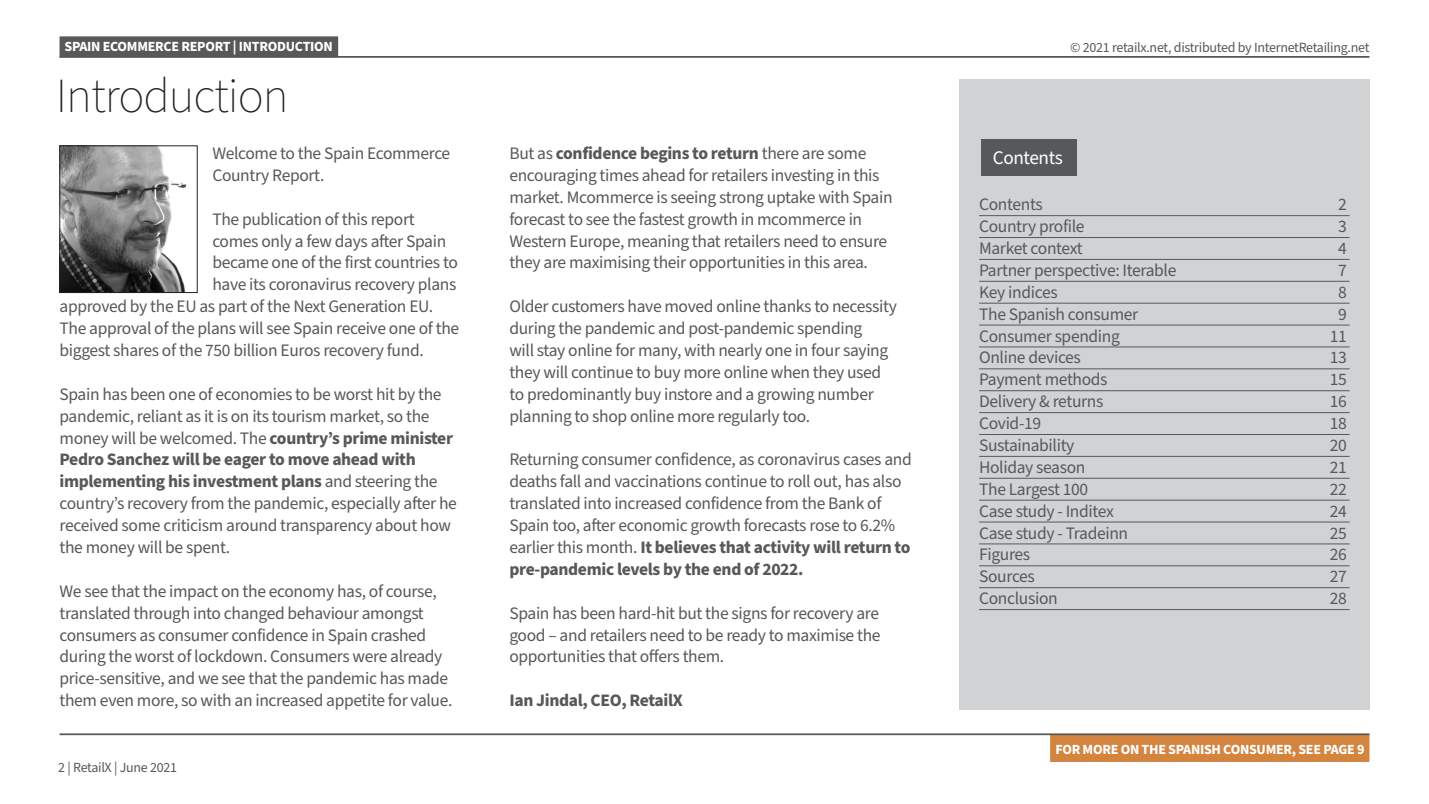
<style>
.page{position:relative;width:1429px;height:804px;background:#fff}
.page>*{position:absolute;margin:0;border:0;box-sizing:border-box;transform-origin:0 0}
.t1{font:200 49px "Source Sans Pro";letter-spacing:-.02em;color:#231f20}
.t2{font:19.25px "Source Sans Pro";letter-spacing:-.02em;color:#fff}
.t3{font:17.5px/21.9px "Source Sans Pro";letter-spacing:-.02em;color:#57585a}
.t4{font:700 17.5px "Source Sans Pro";letter-spacing:-.02em;color:#57585a}
.t5{font:700 14px "Source Sans Pro";letter-spacing:-.02em;color:#fff}
.t6{font:14px "Source Sans Pro";letter-spacing:-.02em;color:#57585a}
.s1{font-weight:700}
</style>
<div class="page">
<div style="left:1050px;top:734px;width:319px;height:28px;background:#d3843f"></div>
<hr style="left:60px;top:733px;width:1309px;height:2px;background:#57585a">
<div style="left:959px;top:79px;width:410px;height:630px;background:#d1d2d4"></div>
<img style="left:62px;top:148px;width:125px;height:143px">
<div style="left:60px;top:146px;width:137px;height:147px;border:1px solid #231f20"></div>
<div style="left:981px;top:139px;width:95px;height:36px;background:#57585a"></div>
<hr style="left:979px;top:215px;width:370px;height:1px;background:#57585a">
<hr style="left:979px;top:237px;width:370px;height:1px;background:#57585a">
<hr style="left:979px;top:259px;width:370px;height:1px;background:#57585a">
<hr style="left:979px;top:281px;width:370px;height:1px;background:#57585a">
<hr style="left:979px;top:303px;width:370px;height:1px;background:#57585a">
<hr style="left:979px;top:324px;width:370px;height:1px;background:#57585a">
<hr style="left:979px;top:346px;width:370px;height:1px;background:#57585a">
<hr style="left:979px;top:368px;width:370px;height:1px;background:#57585a">
<hr style="left:979px;top:390px;width:370px;height:1px;background:#57585a">
<hr style="left:979px;top:412px;width:370px;height:1px;background:#57585a">
<hr style="left:979px;top:434px;width:370px;height:1px;background:#57585a">
<hr style="left:979px;top:456px;width:370px;height:1px;background:#57585a">
<hr style="left:979px;top:478px;width:370px;height:1px;background:#57585a">
<hr style="left:979px;top:499px;width:370px;height:1px;background:#57585a">
<hr style="left:979px;top:521px;width:370px;height:1px;background:#57585a">
<hr style="left:979px;top:543px;width:370px;height:1px;background:#57585a">
<hr style="left:979px;top:565px;width:370px;height:1px;background:#57585a">
<hr style="left:979px;top:587px;width:370px;height:1px;background:#57585a">
<hr style="left:979px;top:609px;width:370px;height:1px;background:#57585a">
<div style="left:60px;top:36px;width:278px;height:21px;background:#57585a"></div>
<hr style="left:60px;top:56px;width:1309px;height:2px;background:#57585a">
<p class="t5" style="left:64px;top:37px;width:270px">SPAIN ECOMMERCE REPORT | INTRODUCTION</p>
<p class="t1" style="left:56px;top:63px;width:234px">Introduction</p>
<p class="t3" style="left:212px;top:143px;width:239px">Welcome to the Spain Ecommerce<br>Country Report.</p>
<p class="t3" style="left:212px;top:208px;width:204px">The publication of this report</p>
<p class="t3" style="left:212px;top:230px;width:235px">comes only a few days after Spain</p>
<p class="t3" style="left:212px;top:252px;width:247px">became one of the first countries to</p>
<p class="t3" style="left:212px;top:274px;width:246px">have its coronavirus recovery plans</p>
<p class="t3" style="left:60px;top:296px;width:375px">approved by the EU as part of the Next Generation EU.</p>
<p class="t3" style="left:60px;top:318px;width:401px">The approval of the plans will see Spain receive one of the</p>
<p class="t3" style="left:60px;top:340px;width:366px">biggest shares of the 750 billion Euros recovery fund.</p>
<p class="t3" style="left:60px;top:383px;width:399px">Spain has been one of economies to be worst hit by the pandemic, reliant as it is on its tourism market, so the money will be welcomed. The <span class="s1">country’s prime minister Pedro Sanchez will be eager to move ahead with implementing his investment plans</span> and steering the country’s recovery from the pandemic, especially after he received some criticism around transparency about how the money will be spent.</p>
<p class="t3" style="left:60px;top:580px;width:394px">We see that the impact on the economy has, of course, translated through into changed behaviour amongst consumers as consumer confidence in Spain crashed during the worst of lockdown. Consumers were already price-sensitive, and we see that the pandemic has made them even more, so with an increased appetite for value.</p>
<p class="t6" style="left:58px;top:758px;width:120px">2 | RetailX | June 2021</p>
<p class="t3" style="left:509px;top:143px;width:385px">But as <span class="s1">confidence begins to return</span> there are some encouraging times ahead for retailers investing in this market. Mcommerce is seeing strong uptake with Spain forecast to see the fastest growth in mcommerce in Western Europe, meaning that retailers need to ensure they are maximising their opportunities in this area.</p>
<p class="t3" style="left:509px;top:296px;width:389px">Older customers have moved online thanks to necessity during the pandemic and post-pandemic spending<br>will stay online for many, with nearly one in four saying they will continue to buy more online when they used to predominantly buy instore and a growing number planning to shop online more regularly too.</p>
<p class="t3" style="left:509px;top:449px;width:404px">Returning consumer confidence, as coronavirus cases and deaths fall and vaccinations continue to roll out, has also translated into increased confidence from the Bank of Spain too, after economic growth forecasts rose to 6.2% earlier this month. <span class="s1">It believes that activity will return to pre-pandemic levels by the end of 2022.</span></p>
<p class="t3" style="left:509px;top:602px;width:373px;text-align:justify">Spain has been hard-hit but the signs for recovery are good – and retailers need to be ready to maximise the opportunities that offers them.</p>
<p class="t4" style="left:509px;top:688px;width:175px">Ian Jindal, CEO, RetailX</p>
<p class="t6" style="left:1070px;top:38px;width:301px">© 2021 retailx.net, distributed by InternetRetailing.net</p>
<p class="t2" style="left:993px;top:145px;width:71px">Contents</p>
<p class="t3" style="left:979px;top:194px;width:65px">Contents</p>
<p class="t3" style="left:1338px;top:194px;width:10px">2</p>
<p class="t3" style="left:979px;top:216px;width:107px">Country profile</p>
<p class="t3" style="left:1338px;top:216px;width:10px">3</p>
<p class="t3" style="left:979px;top:238px;width:105px">Market context</p>
<p class="t3" style="left:1338px;top:238px;width:10px">4</p>
<p class="t3" style="left:979px;top:260px;width:199px">Partner perspective: Iterable</p>
<p class="t3" style="left:1338px;top:260px;width:10px">7</p>
<p class="t3" style="left:979px;top:281px;width:80px">Key indices</p>
<p class="t3" style="left:1338px;top:281px;width:10px">8</p>
<p class="t3" style="left:979px;top:303px;width:161px">The Spanish consumer</p>
<p class="t3" style="left:1338px;top:303px;width:10px">9</p>
<p class="t3" style="left:979px;top:325px;width:142px">Consumer spending</p>
<p class="t3" style="left:1329px;top:325px;width:19px">11</p>
<p class="t3" style="left:979px;top:347px;width:103px">Online devices</p>
<p class="t3" style="left:1329px;top:347px;width:19px">13</p>
<p class="t3" style="left:979px;top:369px;width:130px">Payment methods</p>
<p class="t3" style="left:1329px;top:369px;width:19px">15</p>
<p class="t3" style="left:979px;top:391px;width:126px">Delivery &amp; returns</p>
<p class="t3" style="left:1329px;top:391px;width:19px">16</p>
<p class="t3" style="left:979px;top:413px;width:64px">Covid-19</p>
<p class="t3" style="left:1329px;top:413px;width:19px">18</p>
<p class="t3" style="left:979px;top:435px;width:97px">Sustainability</p>
<p class="t3" style="left:1329px;top:435px;width:19px">20</p>
<p class="t3" style="left:979px;top:456px;width:108px">Holiday season</p>
<p class="t3" style="left:1329px;top:456px;width:19px">21</p>
<p class="t3" style="left:979px;top:478px;width:111px">The Largest 100</p>
<p class="t3" style="left:1329px;top:478px;width:19px">22</p>
<p class="t3" style="left:979px;top:500px;width:136px">Case study - Inditex</p>
<p class="t3" style="left:1329px;top:500px;width:19px">24</p>
<p class="t3" style="left:979px;top:522px;width:151px">Case study - Tradeinn</p>
<p class="t3" style="left:1329px;top:522px;width:19px">25</p>
<p class="t3" style="left:979px;top:544px;width:53px">Figures</p>
<p class="t3" style="left:1329px;top:544px;width:19px">26</p>
<p class="t3" style="left:979px;top:566px;width:57px">Sources</p>
<p class="t3" style="left:1329px;top:566px;width:19px">27</p>
<p class="t3" style="left:979px;top:588px;width:80px">Conclusion</p>
<p class="t3" style="left:1329px;top:588px;width:19px">28</p>
<p class="t5" style="left:1055px;top:739px;width:311px">FOR MORE ON THE SPANISH CONSUMER, SEE PAGE 9</p>
</div>
